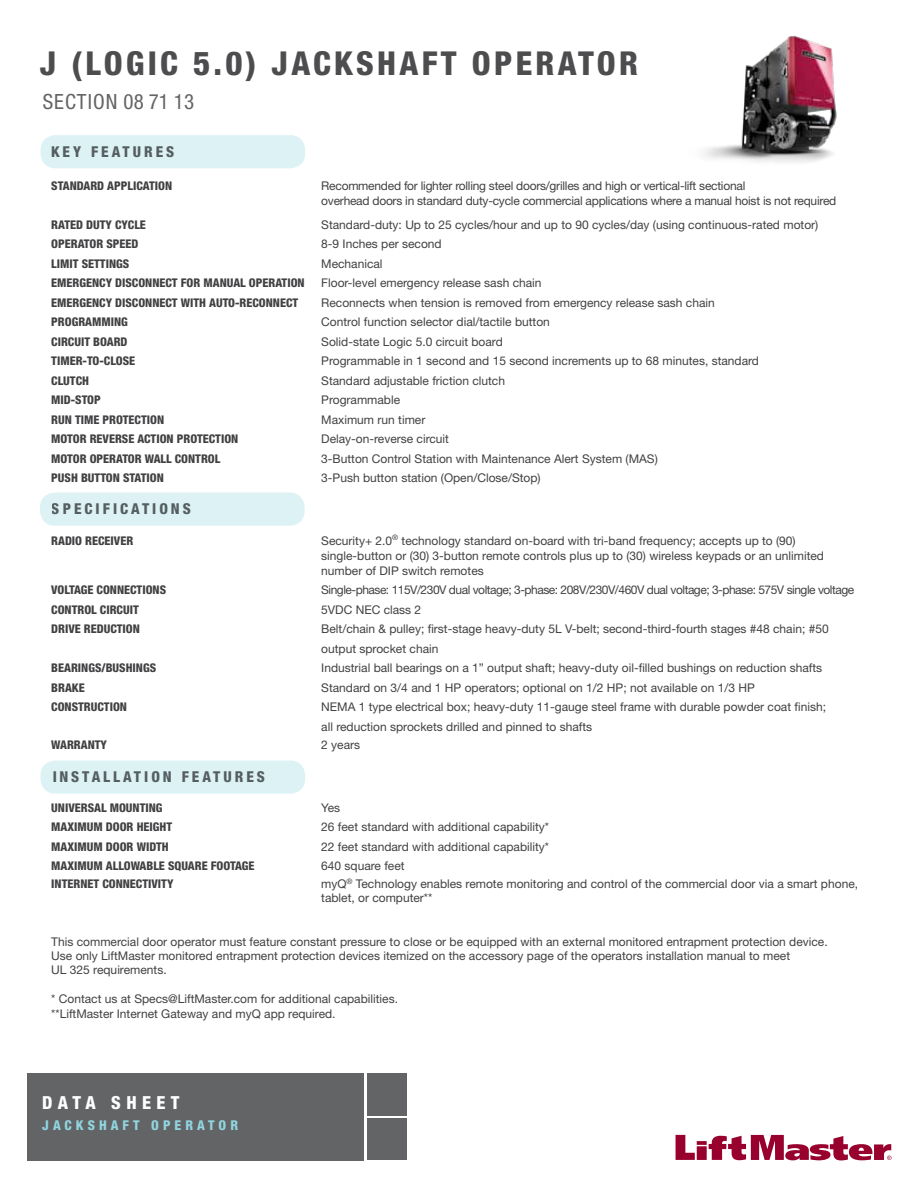
<style>
.page{position:relative;width:918px;height:1188px;background:#fff}
.page>*{position:absolute;margin:0;border:0;box-sizing:border-box;transform-origin:0 0}
.t1{font:800 condensed 33px "Helvetica Neue LT Std";letter-spacing:.1em;color:#4d4d4f}
.t2{font:condensed 21px "Helvetica Neue LT Std";letter-spacing:.05em;color:#636466}
.t3{font:800 condensed 18px "Helvetica Neue LT Std";letter-spacing:.3em;color:#fff}
.t4{font:800 condensed 15px "Helvetica Neue LT Std";letter-spacing:.2em;color:#636466}
.t5{font:800 condensed 13.5px "Helvetica Neue LT Std";letter-spacing:.3em;color:#90d5df}
.t6{font:12px/14.4px "Helvetica Neue LT Std";color:#414042}
.t7{font:800 condensed 12px "Helvetica Neue LT Std";color:#414042}
.t8{font:12px "Helvetica Neue LT Std";letter-spacing:-.02em;color:#414042}
.t9{font:12px "Helvetica Neue LT Std";letter-spacing:-.04em;color:#414042}
.s1{color:#636466}
</style>
<div class="page">
<div style="left:27px;top:1073px;width:337px;height:87px;background:#636466"></div>
<div style="left:40px;top:135px;width:265px;height:33px;background:#ddf2f5;border-radius:15px"></div>
<svg style="left:676px;top:1135px;width:216px;height:25px"></svg>
<div style="left:40px;top:493px;width:265px;height:33px;background:#ddf2f5;border-radius:15px"></div>
<img style="left:704px;top:35px;width:133px;height:128px">
<div style="left:40px;top:760px;width:265px;height:34px;background:#ddf2f5;border-radius:15px"></div>
<div style="left:368px;top:1073px;width:39px;height:42px;background:#636466"></div>
<div style="left:368px;top:1119px;width:39px;height:41px;background:#636466"></div>
<h1 class="t1" style="left:40px;top:43px;width:600px">J (LOGIC 5.0) JACKSHAFT OPERATOR</h1>
<h2 class="t2" style="left:43px;top:90px;width:153px">SECTION 08 71 13</h2>
<p class="t4" style="left:51px;top:142px;width:125px">KEY FEATURES</p>
<p class="t7" style="left:51px;top:178px;width:122px">STANDARD APPLICATION</p>
<p class="t8" style="left:321px;top:178px;width:426px">Recommended for lighter rolling steel doors/grilles and high or vertical-lift sectional</p>
<p class="t7" style="left:51px;top:217px;width:96px">RATED DUTY CYCLE</p>
<p class="t6" style="left:321px;top:217px;width:499px">Standard-duty: Up to 25 cycles/hour and up to 90 cycles/day (using continuous-rated motor)</p>
<p class="t7" style="left:51px;top:236px;width:89px">OPERATOR SPEED</p>
<p class="t6" style="left:321px;top:237px;width:122px">8-9 Inches per second</p>
<p class="t7" style="left:51px;top:256px;width:79px">LIMIT SETTINGS</p>
<p class="t6" style="left:321px;top:256px;width:63px">Mechanical</p>
<p class="t7" style="left:51px;top:275px;width:255px">EMERGENCY DISCONNECT FOR MANUAL OPERATION</p>
<p class="t6" style="left:321px;top:276px;width:222px">Floor-level emergency release sash chain</p>
<p class="t7" style="left:51px;top:295px;width:248px">EMERGENCY DISCONNECT WITH AUTO-RECONNECT</p>
<p class="t6" style="left:321px;top:295px;width:395px">Reconnects when tension is removed from emergency release sash chain</p>
<p class="t7" style="left:51px;top:314px;width:78px">PROGRAMMING</p>
<p class="t6" style="left:321px;top:315px;width:230px">Control function selector dial/tactile button</p>
<p class="t7" style="left:51px;top:334px;width:78px">CIRCUIT BOARD</p>
<p class="t6" style="left:321px;top:334px;width:183px">Solid-state Logic 5.0 circuit board</p>
<p class="t7" style="left:51px;top:353px;width:85px">TIMER-TO-CLOSE</p>
<p class="t6" style="left:321px;top:354px;width:439px">Programmable in 1 second and 15 second increments up to 68 minutes, standard</p>
<p class="t7" style="left:51px;top:373px;width:39px">CLUTCH</p>
<p class="t6" style="left:321px;top:373px;width:185px">Standard adjustable friction clutch</p>
<p class="t7" style="left:51px;top:392px;width:51px">MID-STOP</p>
<p class="t6" style="left:321px;top:393px;width:80px">Programmable</p>
<p class="t7" style="left:51px;top:412px;width:114px">RUN TIME PROTECTION</p>
<p class="t6" style="left:321px;top:412px;width:106px">Maximum run timer</p>
<p class="t7" style="left:51px;top:431px;width:189px">MOTOR REVERSE ACTION PROTECTION</p>
<p class="t6" style="left:321px;top:432px;width:129px">Delay-on-reverse circuit</p>
<p class="t7" style="left:51px;top:451px;width:171px">MOTOR OPERATOR WALL CONTROL</p>
<p class="t6" style="left:321px;top:451px;width:338px">3-Button Control Station with Maintenance Alert System (MAS)</p>
<p class="t7" style="left:51px;top:470px;width:114px">PUSH BUTTON STATION</p>
<p class="t6" style="left:321px;top:471px;width:221px">3-Push button station (Open/Close/Stop)</p>
<p class="t8" style="left:321px;top:194px;width:517px">overhead doors in standard duty-cycle commercial applications where a manual hoist is not required</p>
<p class="t4" style="left:52px;top:499px;width:141px">SPECIFICATIONS</p>
<p class="t7" style="left:51px;top:533px;width:84px">RADIO RECEIVER</p>
<p class="t6" style="left:321px;top:533px;width:504px;line-height:15px">Security+ 2.0<sup>®</sup> technology standard on-board with tri-band frequency; accepts up to (90) single-button or (30) 3-button remote controls plus up to (30) wireless keypads or an unlimited number of DIP switch remotes</p>
<p class="t7" style="left:51px;top:583px;width:116px">VOLTAGE CONNECTIONS</p>
<p class="t9" style="left:321px;top:583px;width:534px">Single-phase: 115V/230V dual voltage; 3-phase: 208V/230V/460V dual voltage; 3-phase: 575V single voltage</p>
<p class="t7" style="left:51px;top:602px;width:89px">CONTROL CIRCUIT</p>
<p class="t6" style="left:321px;top:602px;width:102px">5VDC NEC class 2</p>
<p class="t7" style="left:51px;top:622px;width:90px">DRIVE REDUCTION</p>
<p class="t6" style="left:321px;top:619px;width:509px;line-height:19.5px">Belt/chain &amp; pulley; first-stage heavy-duty 5L V-belt; second-third-fourth stages #48 chain; #50 output sprocket chain</p>
<p class="t7" style="left:51px;top:661px;width:106px">BEARINGS/BUSHINGS</p>
<p class="t6" style="left:321px;top:661px;width:503px">Industrial ball bearings on a 1” output shaft; heavy-duty oil-filled bushings on reduction shafts</p>
<p class="t7" style="left:51px;top:680px;width:35px">BRAKE</p>
<p class="t6" style="left:321px;top:680px;width:435px">Standard on 3/4 and 1 HP operators; optional on 1/2 HP; not available on 1/3 HP</p>
<p class="t7" style="left:51px;top:700px;width:77px">CONSTRUCTION</p>
<p class="t6" style="left:321px;top:697px;width:506px;line-height:19.5px">NEMA 1 type electrical box; heavy-duty 11-gauge steel frame with durable powder coat finish; all reduction sprockets drilled and pinned to shafts</p>
<p class="t7" style="left:51px;top:737px;width:57px">WARRANTY</p>
<p class="t6" style="left:321px;top:737px;width:40px">2 years</p>
<p class="t4" style="left:52px;top:767px;width:214px">INSTALLATION FEATURES</p>
<p class="t7" style="left:51px;top:800px;width:113px">UNIVERSAL MOUNTING</p>
<p class="t6" style="left:321px;top:800px;width:20px">Yes</p>
<p class="t7" style="left:51px;top:819px;width:122px">MAXIMUM DOOR HEIGHT</p>
<p class="t6" style="left:321px;top:819px;width:229px">26 feet standard with additional capability*</p>
<p class="t7" style="left:51px;top:839px;width:119px">MAXIMUM DOOR WIDTH</p>
<p class="t6" style="left:321px;top:839px;width:229px">22 feet standard with additional capability*</p>
<p class="t7" style="left:51px;top:858px;width:205px">MAXIMUM ALLOWABLE SQUARE FOOTAGE</p>
<p class="t6" style="left:321px;top:858px;width:85px">640 square feet</p>
<p class="t7" style="left:51px;top:876px;width:124px">INTERNET CONNECTIVITY</p>
<p class="t6" style="left:321px;top:876px;width:538px">myQ<sup>®</sup> Technology enables remote monitoring and control of the commercial door via a smart phone, tablet, or computer**</p>
<p class="t6" style="left:51px;top:934px;width:778px">This commercial door operator must feature constant pressure to close or be equipped with an external monitored entrapment protection device.<br>Use only LiftMaster monitored entrapment protection devices itemized on the accessory page of the operators installation manual to meet<br>UL 325 requirements.</p>
<p class="t6" style="left:51px;top:992px;width:348px">* Contact us at Specs@LiftMaster.com for additional capabilities. **LiftMaster Internet Gateway and myQ app required.</p>
<h3 class="t3" style="left:42px;top:1091px;width:243px">DATA SHEET <span class="s1">CSW24U</span></h3>
<p class="t5" style="left:42px;top:1117px;width:197px">JACKSHAFT OPERATOR</p>
</div>
